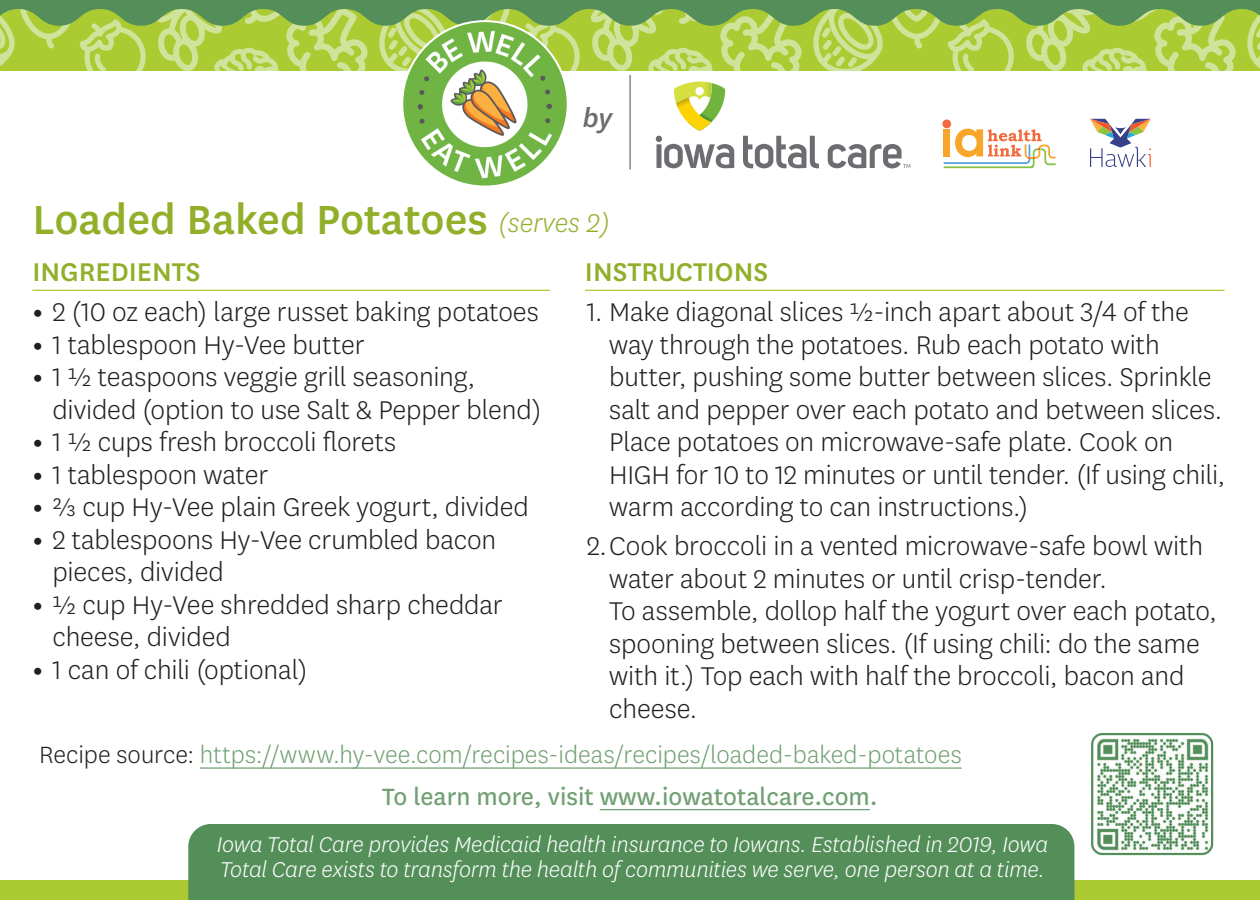
<style>
.page{position:relative;width:1260px;height:900px;background:#fff}
.page>*{position:absolute;margin:0;border:0;box-sizing:border-box;transform-origin:0 0}
.t1{font:500 47.5px "Centene Sans";color:#92af2a}
.t2{font:300 30px/32.5px "Centene Sans";letter-spacing:-.005em;color:#231f20}
.t3{font:500 30px "Centene Sans";color:#92af2a}
.t4{font:italic 500 30px "Centene Sans";color:#6c6d70}
.t5{font:300 27.5px "Centene Sans";color:#71a073}
.t6{font:27.5px "Centene Sans";color:#71a073}
.t7{font:italic 300 25px/25px "Centene Sans";letter-spacing:-.01em;color:#fff}
.s1{font-weight:300;font-style:italic;font-size:30px}
.s2{font-weight:700}
.s3{color:#231f20}
</style>
<div class="page">
<div style="left:0;top:880px;width:1260px;height:20px;background:#accb33"></div>
<svg style="left:0;top:0;width:1260px;height:70px;background:#9dc155"></svg>
<img style="left:402px;top:21px;width:166px;height:166px;border-radius:83px">
<svg style="left:743px;top:136px;width:76px;height:32px"></svg>
<svg style="left:656px;top:82px;width:78px;height:86px"></svg>
<div style="left:695px;top:87px;width:9px;height:8px;background:#fff;border-radius:50%"></div>
<svg style="left:828px;top:144px;width:82px;height:24px"></svg>
<hr style="left:629px;top:75px;width:2px;height:94px;background:#6c6d70">
<svg style="left:942px;top:119px;width:114px;height:49px"></svg>
<svg style="left:1090px;top:119px;width:61px;height:48px"></svg>
<hr style="left:32px;top:290px;width:518px;height:1px;background:#accb33">
<hr style="left:585px;top:290px;width:640px;height:1px;background:#accb33">
<div style="left:188px;top:824px;width:886px;height:76px;background:#548f5a"></div>
<hr style="left:600px;top:809px;width:270px;height:1px;background:#71a073">
<img style="left:1096px;top:738px;width:114px;height:113px">
<div style="left:1091px;top:733px;width:122px;height:122px;border:2px solid #548f5a;border-radius:10px"></div>
<hr style="left:200px;top:767px;width:762px;height:2px;background:#71a073">
<p class="t4" style="left:582px;top:98px;width:31px">by</p>
<h1 class="t1" style="left:32px;top:187px;width:579px">Loaded Baked Potatoes <span class="s1">(serves 2)</span></h1>
<h2 class="t3" style="left:32px;top:251px;width:169px">INGREDIENTS</h2>
<p class="t2" style="left:32px;top:295px;width:508px"><span class="s2">•</span> 2 (10 oz each) large russet baking potatoes</p>
<p class="t2" style="left:32px;top:327px;width:334px"><span class="s2">•</span> 1 tablespoon Hy-Vee butter</p>
<p class="t2" style="left:52px;top:360px;width:491px;text-indent:-20px"><span class="s2">•</span> 1 ½ teaspoons veggie grill seasoning, divided (option to use Salt &amp; Pepper blend)</p>
<p class="t2" style="left:32px;top:425px;width:365px"><span class="s2">•</span> 1 ½ cups fresh broccoli florets</p>
<p class="t2" style="left:32px;top:457px;width:237px"><span class="s2">•</span> 1 tablespoon water</p>
<p class="t2" style="left:32px;top:490px;width:498px"><span class="s2">•</span> ⅔ cup Hy-Vee plain Greek yogurt, divided</p>
<p class="t2" style="left:52px;top:522px;width:445px;text-indent:-20px"><span class="s2">•</span> 2 tablespoons Hy-Vee crumbled bacon pieces, divided</p>
<p class="t2" style="left:52px;top:587px;width:452px;text-indent:-20px"><span class="s2">•</span> ½ cup Hy-Vee shredded sharp cheddar cheese, divided</p>
<p class="t2" style="left:32px;top:652px;width:277px"><span class="s2">•</span> 1 can of chili (optional)</p>
<h2 class="t3" style="left:585px;top:252px;width:185px">INSTRUCTIONS</h2>
<p class="t2" style="left:609px;top:295px;width:617px;text-indent:-22px">1. Make diagonal slices ½-inch apart about 3/4 of the way through the potatoes. Rub each potato with butter, pushing some butter between slices. Sprinkle salt and pepper over each potato and between slices.<br>Place potatoes on microwave-safe plate. Cook on HIGH for 10 to 12 minutes or until tender. (If using chili, warm according to can instructions.)</p>
<p class="t2" style="left:609px;top:529px;width:609px;text-indent:-22px">2.Cook broccoli in a vented microwave-safe bowl with water about 2 minutes or until crisp-tender.<br>To assemble, dollop half the yogurt over each potato, spooning between slices. (If using chili: do the same with it.) Top each with half the broccoli, bacon and cheese.</p>
<p class="t5" style="left:39px;top:738px;width:924px"><span class="s3">Recipe source:</span> https://www.hy-vee.com/recipes-ideas/recipes/loaded-baked-potatoes</p>
<p class="t6" style="left:382px;top:778px;width:497px">To learn more, visit www.iowatotalcare.com.</p>
<p class="t7" style="left:217px;top:831px;width:833px">Iowa Total Care provides Medicaid health insurance to Iowans. Established in 2019, Iowa<br>Total Care exists to transform the health of communities we serve, one person at a time.</p>
</div>
